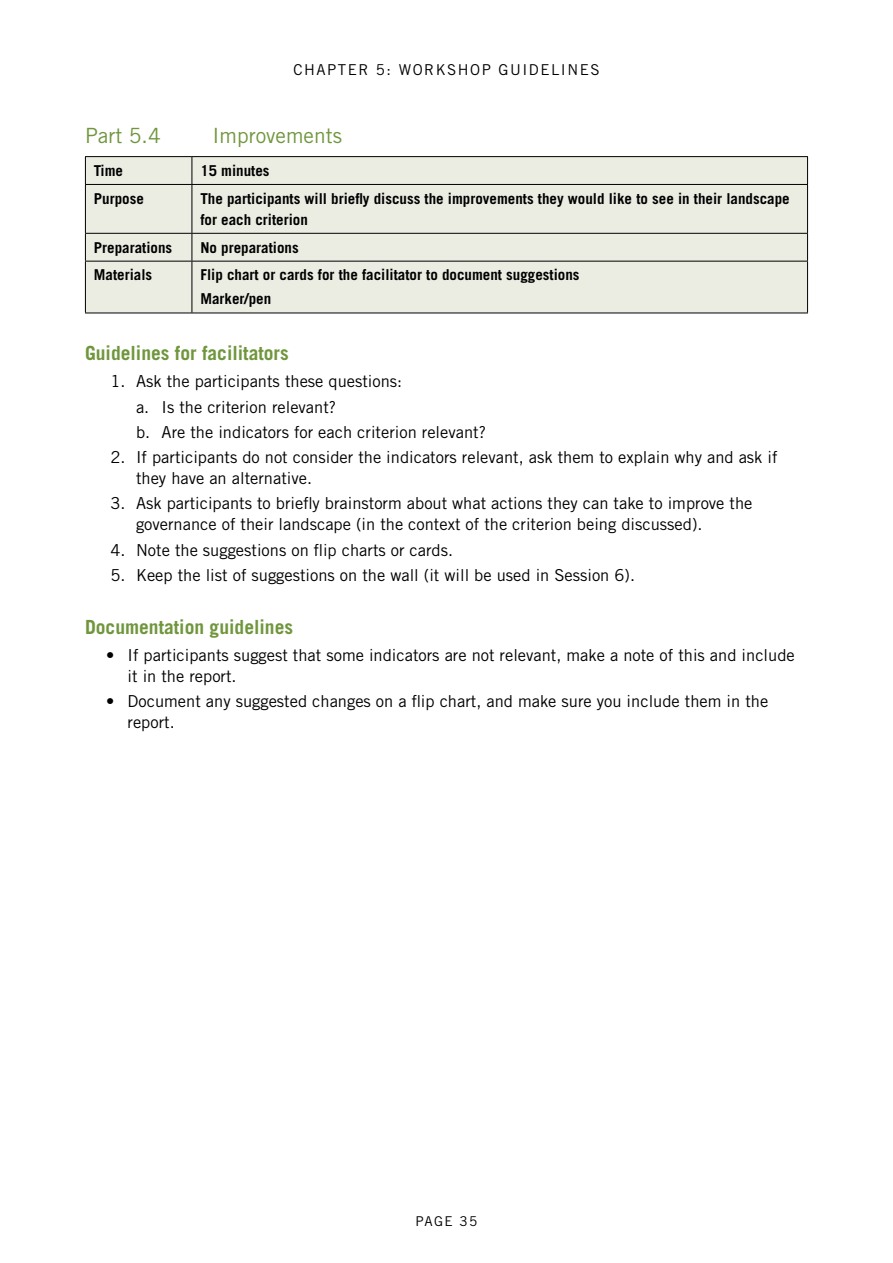
<style>
.page{position:relative;width:893px;height:1263px;background:#fff}
.page>*{position:absolute;margin:0;border:0;box-sizing:border-box;transform-origin:0 0}
.t1{font:21px "Trade Gothic LT Std";color:#70963d}
.t2{font:700 19.5px "Trade Gothic LT Std";color:#70963d}
.t3{font:16.5px/21px "Trade Gothic LT Std";color:#000}
.t4{font:700 15px/21px "Trade Gothic LT Std";color:#000}
.t5{font:15px "Trade Gothic LT Std";letter-spacing:.1em;color:#000}
.t6{font:13.5px "Trade Gothic LT Std";color:#000}
</style>
<div class="page">
<div style="left:86px;top:157px;width:721px;height:156px;background:#ebede2"></div>
<svg style="left:192px;top:157px;width:1px;height:27px"></svg>
<hr style="left:85px;top:184px;width:107px;height:1px;background:#000">
<hr style="left:192px;top:184px;width:616px;height:1px;background:#000">
<hr style="left:192px;top:185px;width:1px;height:48px;background:#000">
<hr style="left:85px;top:233px;width:107px;height:1px;background:#000">
<hr style="left:192px;top:233px;width:616px;height:1px;background:#000">
<svg style="left:192px;top:234px;width:1px;height:27px"></svg>
<hr style="left:85px;top:261px;width:107px;height:1px;background:#000">
<hr style="left:192px;top:261px;width:616px;height:1px;background:#000">
<hr style="left:192px;top:261px;width:1px;height:52px;background:#000">
<hr style="left:85px;top:156px;width:107px;height:1px;background:#000">
<svg style="left:85px;top:157px;width:1px;height:27px"></svg>
<hr style="left:192px;top:156px;width:616px;height:1px;background:#000">
<svg style="left:807px;top:157px;width:1px;height:27px"></svg>
<hr style="left:85px;top:185px;width:1px;height:48px;background:#000">
<hr style="left:807px;top:185px;width:1px;height:48px;background:#000">
<svg style="left:85px;top:234px;width:1px;height:27px"></svg>
<svg style="left:807px;top:234px;width:1px;height:27px"></svg>
<hr style="left:85px;top:261px;width:1px;height:52px;background:#000">
<hr style="left:807px;top:261px;width:1px;height:52px;background:#000">
<hr style="left:85px;top:313px;width:107px;height:1px;background:#000">
<hr style="left:192px;top:313px;width:616px;height:1px;background:#000">
<p class="t5" style="left:293px;top:60px;width:307px">Chapter 5: Workshop guidelines</p>
<p class="t1" style="left:85px;top:123px;width:77px">Part 5.4</p>
<p class="t1" style="left:213px;top:123px;width:131px">Improvements</p>
<p class="t4" style="left:94px;top:160px;width:31px">Time</p>
<p class="t4" style="left:200px;top:160px;width:71px">15 minutes</p>
<p class="t4" style="left:94px;top:188px;width:51px">Purpose</p>
<p class="t4" style="left:200px;top:188px;width:591px">The participants will briefly discuss the improvements they would like to see in their landscape for each criterion</p>
<p class="t4" style="left:94px;top:237px;width:80px">Preparations</p>
<p class="t4" style="left:200px;top:237px;width:100px">No preparations</p>
<p class="t4" style="left:94px;top:264px;width:60px">Materials</p>
<p class="t4" style="left:200px;top:263px;width:381px;line-height:24px">Flip chart or cards for the facilitator to document suggestions<br>Marker/pen</p>
<p class="t2" style="left:85px;top:341px;width:205px">Guidelines for facilitators</p>
<p class="t3" style="left:136px;top:369px;width:351px;line-height:25.2px;text-indent:-26px">1. Ask the participants these questions:<br>a. Is the criterion relevant?<br>b. Are the indicators for each criterion relevant?</p>
<p class="t3" style="left:136px;top:446px;width:643px;text-indent:-26px">2. If participants do not consider the indicators relevant, ask them to explain why and ask if they have an alternative.</p>
<p class="t3" style="left:136px;top:493px;width:618px;text-indent:-26px">3. Ask participants to briefly brainstorm about what actions they can take to improve the governance of their landscape (in the context of the criterion being discussed).</p>
<p class="t3" style="left:111px;top:539px;width:344px">4. Note the suggestions on flip charts or cards.</p>
<p class="t3" style="left:111px;top:564px;width:526px">5. Keep the list of suggestions on the wall (it will be used in Session 6).</p>
<p class="t2" style="left:85px;top:615px;width:210px">Documentation guidelines</p>
<p class="t3" style="left:128px;top:644px;width:669px;text-indent:-21px">• If participants suggest that some indicators are not relevant, make a note of this and include it in the report.</p>
<p class="t3" style="left:128px;top:691px;width:642px;text-indent:-21px">• Document any suggested changes on a flip chart, and make sure you include them in the report.</p>
<p class="t6" style="left:416px;top:1213px;width:63px">PAge 35</p>
</div>
